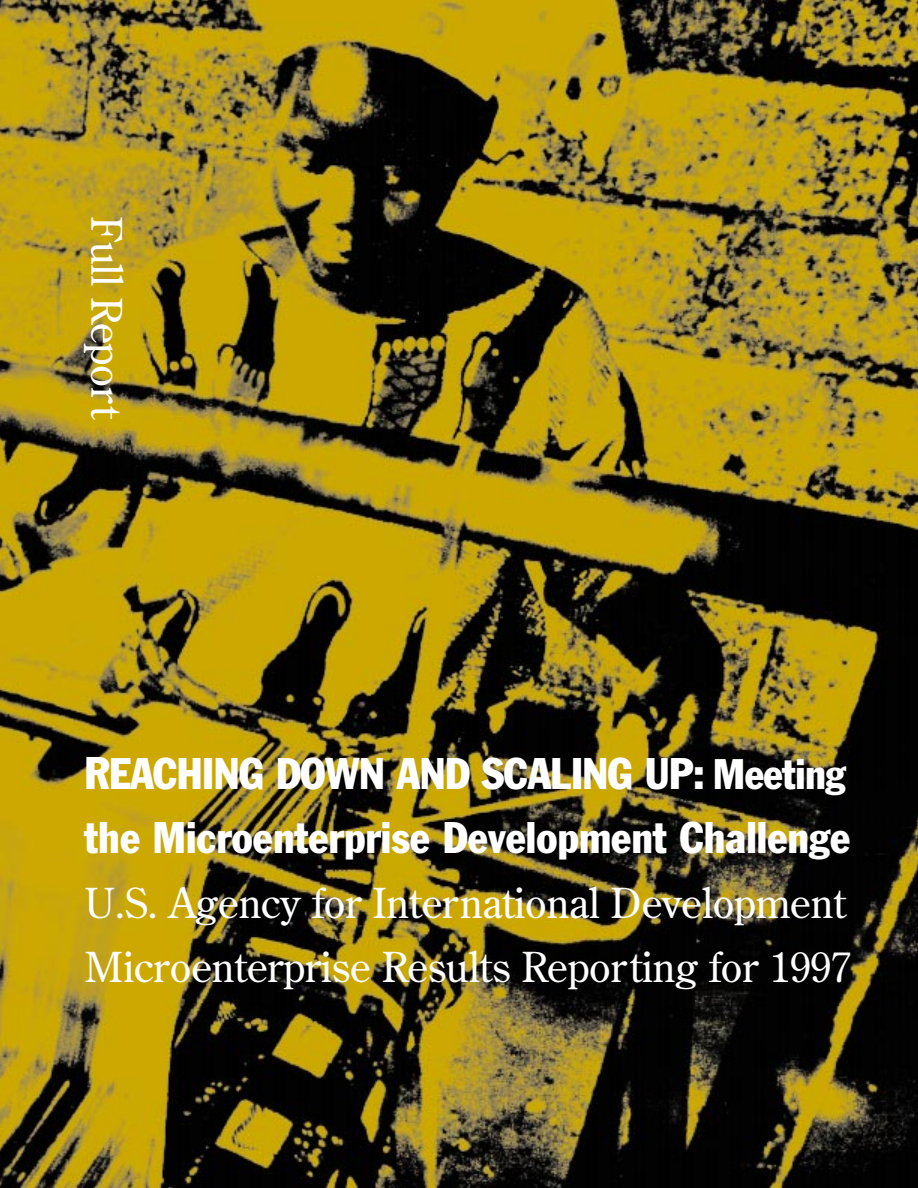
<style>
.page{position:relative;width:918px;height:1188px;background:#fff}
.page>*{position:absolute;margin:0;border:0;box-sizing:border-box;transform-origin:0 0}
.t1{font:condensed 43.5px/64.5px "Franklin Gothic";color:#fff}
.t2{font:42px "Century Old Style";letter-spacing:-.01em;color:#fff}
.t3{font:41.25px/64.5px "Century Old Style";letter-spacing:-.005em;color:#fff}
.s1{font-size:45px}
.s2{font-size:42px}
</style>
<div class="page">
<img style="left:0;top:0;width:918px;height:1187px">
<p class="t2" style="left:124px;top:216px;width:205px;rotate:90deg">Full Report</p>
<p class="t1" style="left:85px;top:745px;width:767px"><span class="s1">R</span>EACHING DOWN AND SCALING UP: <span class="s2">Meeting </span>the Microenterprise Development Challenge</p>
<p class="t3" style="left:85px;top:874px;width:769px">U.S. Agency for International Development<br>Microenterprise Results Reporting for 1997</p>
</div>
